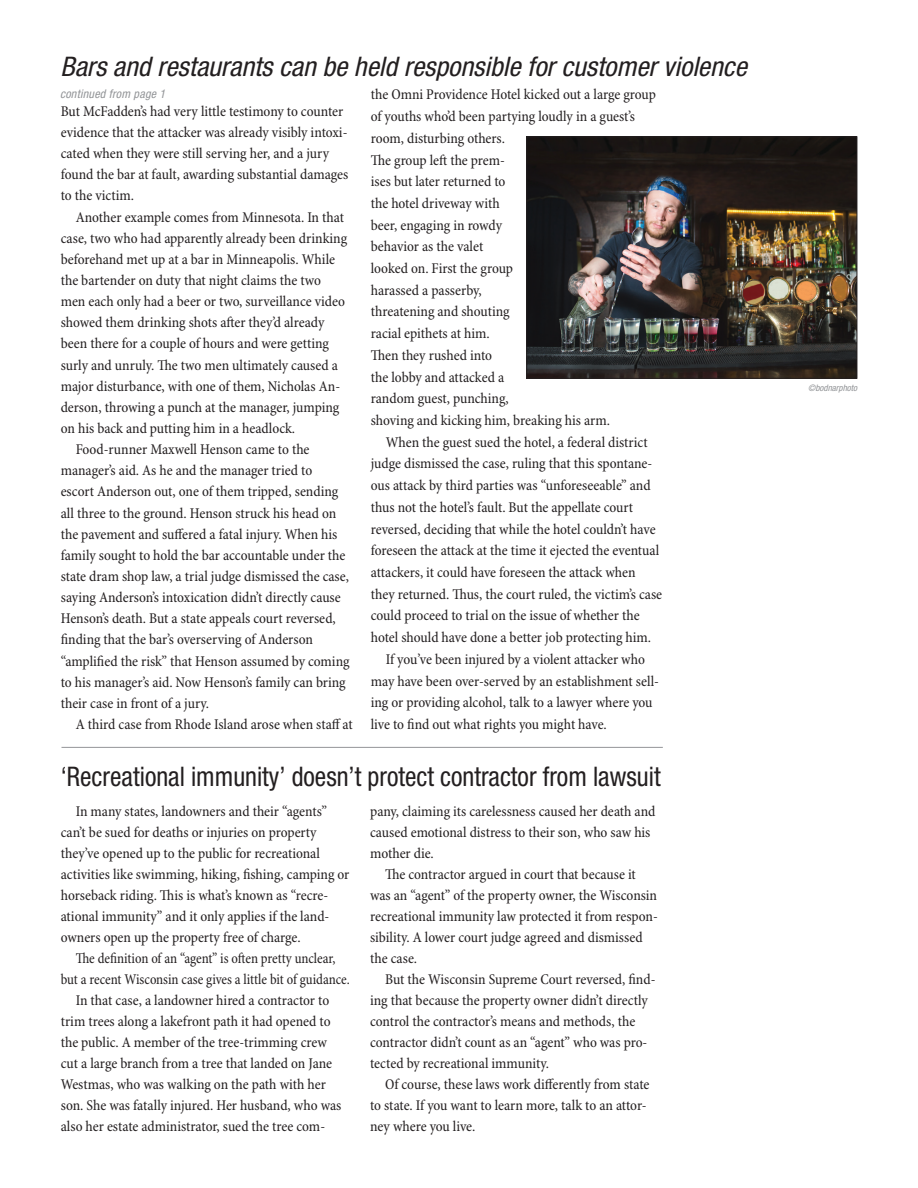
<style>
.page{position:relative;width:918px;height:1188px;background:#fff}
.page>*{position:absolute;margin:0;border:0;box-sizing:border-box;transform-origin:0 0}
.Story_Title_-_small{font:italic condensed 27px "Helvetica Neue";color:#231f20}
.Story_Title_-_small-2{font:condensed 27px "Helvetica Neue";color:#231f20;scale:.95 1}
.Body_Text{font:condensed 15px/21.8px "Minion Pro";letter-spacing:-.005em;color:#231f20}
.Body_Text-2{font:condensed 15px/21px "Minion Pro";letter-spacing:-.005em;color:#231f20;text-align:center;scale:.94 1}
.TOC_-_title_BLUE{font:italic condensed 12px "Helvetica Neue";letter-spacing:.02em;color:#939598}
.TOC_-_title_BLUE-2{font:italic condensed 9px "Helvetica Neue";color:#939598}
</style>
<div class="page">
<hr style="left:62px;top:747px;width:601px;height:1px;background:#939598">
<img style="left:529px;top:139px;width:326px;height:237px">
<div style="left:527px;top:137px;width:330px;height:241px;border:1px solid #231f20"></div>
<p class="Story_Title_-_small" style="left:60px;top:50px;width:688px">Bars and restaurants can be held responsible for customer violence</p>
<p class="Body_Text" style="left:61px;top:101px;width:289px;line-height:21.1px">But McFadden’s had very little testimony to counter evidence that the attacker was already visibly intoxi&shy;cated when they were still serving her, and a jury found the bar at fault, awarding substantial damages to the victim.</p>
<p class="Body_Text" style="left:61px;top:207px;width:288px;line-height:21.1px;text-indent:15px">Another example comes from Minnesota. In that case, two who had apparently already been drinking beforehand met up at a bar in Minneapolis. While the bartender on duty that night claims the two men each only had a beer or two, surveillance video showed them drinking shots after they’d already been there for a couple of hours and were getting surly and unruly. The two men ultimately caused a major disturbance, with one of them, Nicholas An&shy;derson, throwing a punch at the manager, jumping on his back and putting him in a headlock.</p>
<p class="Body_Text" style="left:61px;top:439px;width:290px;line-height:21.1px;text-indent:15px">Food-runner Maxwell Henson came to the manager’s aid. As he and the manager tried to<br>escort Anderson out, one of them tripped, sending all three to the ground. Henson struck his head on the pavement and suffered a fatal injury. When his family sought to hold the bar accountable under the state dram shop law, a trial judge dismissed the case, saying Anderson’s intoxication didn’t directly cause Henson’s death. But a state appeals court reversed, finding that the bar’s overserving of Anderson “amplified the risk” that Henson assumed by coming to his manager’s aid. Now Henson’s family can bring their case in front of a jury.</p>
<p class="Body_Text" style="left:76px;top:714px;width:279px">A third case from Rhode Island arose when staff at</p>
<p class="Body_Text" style="left:371px;top:84px;width:287px">the Omni Providence Hotel kicked out a large group of youths who’d been partying loudly in a guest’s room, disturbing others.<br>The group left the prem-<br>ises but later returned to<br>the hotel driveway with<br>beer, engaging in rowdy<br>behavior as the valet<br>looked on. First the group<br>harassed a passerby,<br>threatening and shouting<br>racial epithets at him.<br>Then they rushed into<br>the lobby and attacked a<br>random guest, punching,<br>shoving and kicking him, breaking his arm.</p>
<p class="Body_Text" style="left:371px;top:432px;width:293px;text-indent:15px">When the guest sued the hotel, a federal district judge dismissed the case, ruling that this spontane&shy;ous attack by third parties was “unforeseeable” and thus not the hotel’s fault. But the appellate court reversed, deciding that while the hotel couldn’t have foreseen the attack at the time it ejected the eventual attackers, it could have foreseen the attack when they returned. Thus, the court ruled, the victim’s case could proceed to trial on the issue of whether the hotel should have done a better job protecting him.</p>
<p class="Body_Text" style="left:371px;top:649px;width:290px;text-indent:15px">If you’ve been injured by a violent attacker who may have been over-served by an establishment sell&shy;ing or providing alcohol, talk to a lawyer where you live to find out what rights you might have.</p>
<p class="TOC_-_title_BLUE" style="left:60px;top:87px;width:107px">continued from page 1</p>
<p class="Story_Title_-_small-2" style="left:61px;top:761px;width:633px">‘Recreational immunity’ doesn’t protect contractor from lawsuit</p>
<p class="Body_Text" style="left:61px;top:802px;width:290px;line-height:21px;text-indent:15px">In many states, landowners and their “agents” can’t be sued for deaths or injuries on property they’ve opened up to the public for recreational activities like swimming, hiking, fishing, camping or horseback riding. This is what’s known as “recre&shy;ational immunity” and it only applies if the land&shy;owners open up the property free of charge.</p>
<p class="Body_Text-2" style="left:61px;top:949px;width:309px">The definition of an “agent” is often pretty unclear,<br>but a recent Wisconsin case gives a little bit of guidance.</p>
<p class="Body_Text" style="left:61px;top:991px;width:282px;line-height:21px;text-indent:15px">In that case, a landowner hired a contractor to trim trees along a lakefront path it had opened to the public. A member of the tree-trimming crew cut a large branch from a tree that landed on Jane Westmas, who was walking on the path with her son. She was fatally injured. Her husband, who was also her estate administrator, sued the tree com-</p>
<p class="Body_Text" style="left:370px;top:802px;width:287px;line-height:21px">pany, claiming its carelessness caused her death and caused emotional distress to their son, who saw his mother die.</p>
<p class="Body_Text" style="left:370px;top:865px;width:289px;line-height:21px;text-indent:15px">The contractor argued in court that because it was an “agent” of the property owner, the Wisconsin recreational immunity law protected it from respon&shy;sibility. A lower court judge agreed and dismissed the case.</p>
<p class="Body_Text" style="left:370px;top:970px;width:287px;line-height:21px;text-indent:15px">But the Wisconsin Supreme Court reversed, find&shy;ing that because the property owner didn’t directly control the contractor’s means and methods, the contractor didn’t count as an “agent” who was pro&shy;tected by recreational immunity.</p>
<p class="Body_Text" style="left:370px;top:1075px;width:281px;line-height:21px;text-indent:15px">Of course, these laws work differently from state to state. If you want to learn more, talk to an attor&shy;ney where you live.</p>
<p class="TOC_-_title_BLUE-2" style="left:808px;top:382px;width:51px">©bodnarphoto</p>
</div>
